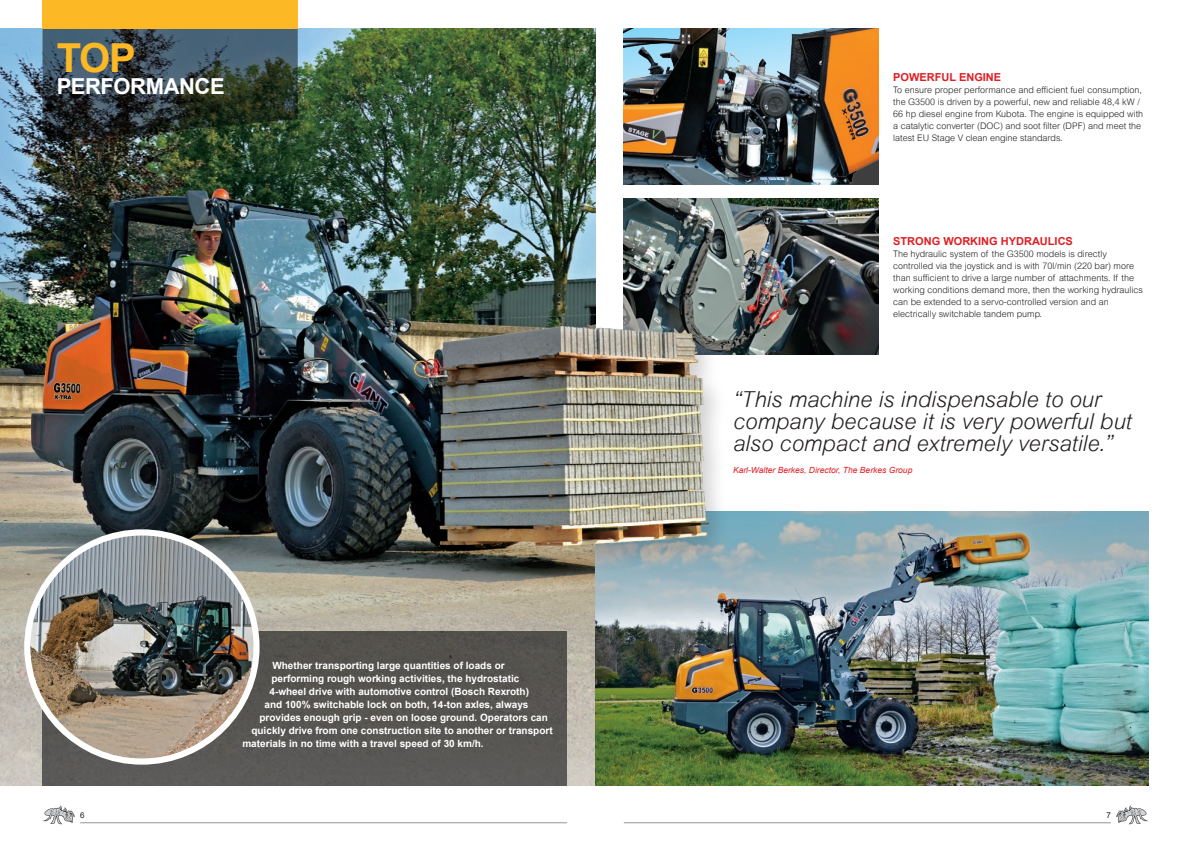
<style>
.page{position:relative;width:1191px;height:842px;background:#fff}
.page>*{position:absolute;margin:0;border:0;box-sizing:border-box;transform-origin:0 0}
.t1{font:700 40px "Arial";color:#fcb825}
.t2{font:italic 300 22px/22px "Arial";color:#231f20}
.t3{font:700 22px "Arial";letter-spacing:-.02em;color:#fff}
.t4{font:700 11px "Arial";color:#e01e25}
.t5{font:700 10px "Arial";color:#fff}
.t6{font:300 9px/12px "Arial";color:#231f20}
.t7{font:italic 8.5px "Arial";color:#e01e25}
.t8{font:8px "Arial";color:#231f20}
</style>
<div class="page">
<img style="left:0;top:28px;width:595px;height:757px">
<img style="left:595px;top:512px;width:553px;height:273px">
<img style="left:623px;top:198px;width:255px;height:156px">
<img style="left:595px;top:310px;width:135px;height:265px">
<div style="left:43px;top:631px;width:524px;height:154px;background:#575552"></div>
<div style="left:27px;top:532px;width:229px;height:230px;background:#fff;border-radius:50%"></div>
<img style="left:30px;top:535px;width:223px;height:224px;border-radius:112px">
<div style="left:24px;top:529px;width:235px;height:236px;border:6px solid #fff;border-radius:50%"></div>
<img style="left:623px;top:28px;width:255px;height:156px">
<svg style="left:43px;top:805px;width:32px;height:19px"></svg>
<svg style="left:1116px;top:805px;width:32px;height:19px"></svg>
<hr style="left:80px;top:822px;width:487px;height:1px;background:#939598">
<hr style="left:624px;top:822px;width:486px;height:1px;background:#939598">
<svg style="left:43px;top:28px;width:255px;height:114px;background:#344444"></svg>
<div style="left:43px;top:0;width:255px;height:28px;background:#fcb825"></div>
<h1 class="t1" style="left:57px;top:31px;width:81px">TOP</h1>
<h2 class="t3" style="left:57px;top:71px;width:169px">PERFORMANCE</h2>
<p class="t5" style="left:272px;top:659px;width:234px">Whether transporting large quantities of loads or</p>
<p class="t5" style="left:271px;top:672px;width:249px">performing rough working activities, the hydrostatic</p>
<p class="t5" style="left:269px;top:685px;width:261px">4-wheel drive with automotive control (Bosch Rexroth)</p>
<p class="t5" style="left:264px;top:698px;width:265px">and 100% switchable lock on both, 14-ton axles, always</p>
<p class="t5" style="left:259px;top:711px;width:290px">provides enough grip - even on loose ground. Operators can</p>
<p class="t5" style="left:251px;top:724px;width:303px">quickly drive from one construction site to another or transport</p>
<p class="t5" style="left:242px;top:737px;width:243px">materials in no time with a travel speed of 30 km/h.</p>
<p class="t4" style="left:893px;top:70px;width:109px">POWERFUL ENGINE</p>
<p class="t6" style="left:893px;top:84px;width:251px">To ensure proper performance and efficient fuel consumption, the G3500 is driven by a powerful, new and reliable 48,4 kW / 66 hp diesel engine from Kubota. The engine is equipped with a catalytic converter (DOC) and soot filter (DPF) and meet the latest EU Stage V clean engine standards.</p>
<p class="t4" style="left:893px;top:234px;width:181px">STRONG WORKING HYDRAULICS</p>
<p class="t6" style="left:893px;top:248px;width:251px">The hydraulic system of the G3500 models is directly controlled via the joystick and is with 70l/min (220 bar) more than sufficient to drive a large number of attachments. If the working conditions demand more, then the working hydraulics can be extended to a servo-controlled version and an electrically switchable tandem pump.</p>
<h2 class="t2" style="left:733px;top:388px;width:400px">“This machine is indispensable to our company because it is very powerful but also compact and extremely versatile.”</h2>
<p class="t7" style="left:733px;top:464px;width:181px">Karl-Walter Berkes, Director, The Berkes Group</p>
<p class="t8" style="left:80px;top:810px;width:6px">6</p>
<p class="t8" style="left:1106px;top:810px;width:6px">7</p>
</div>
